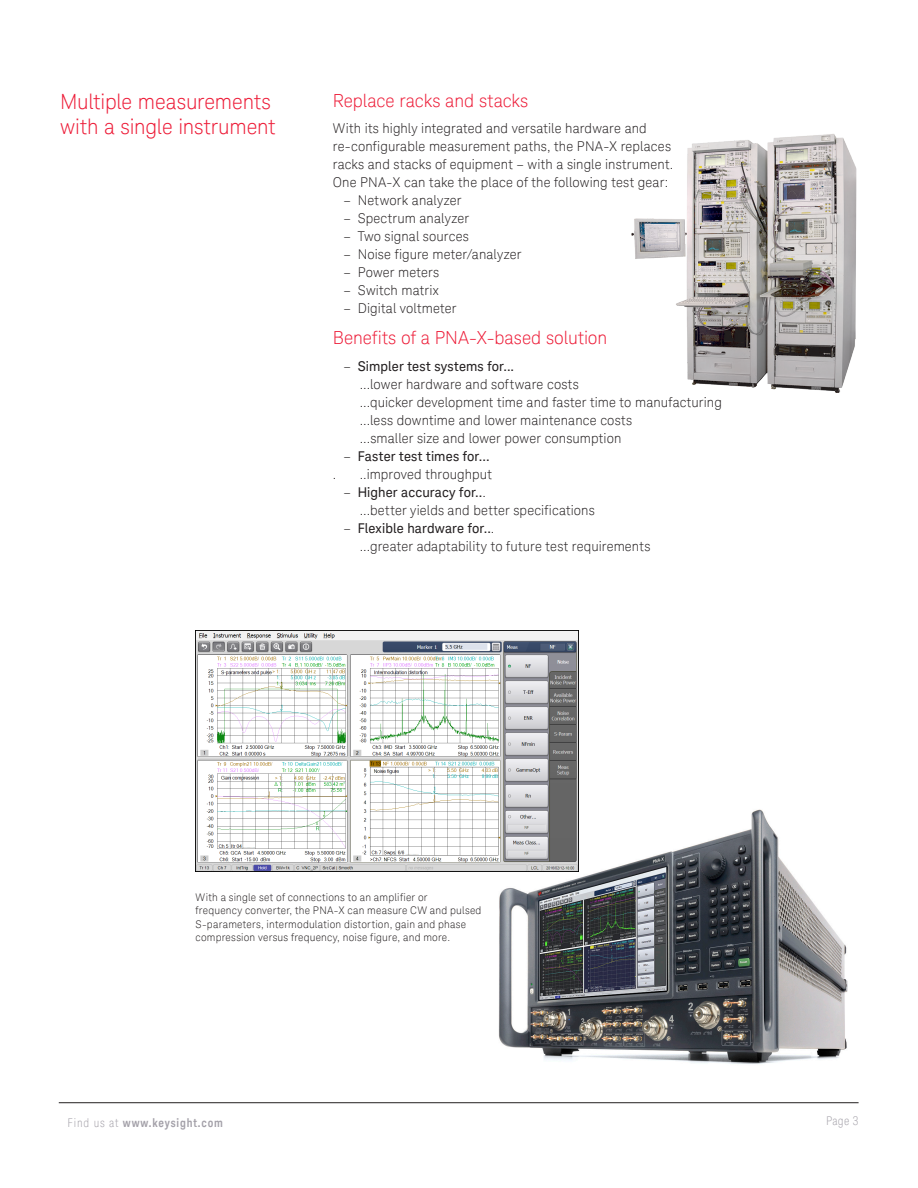
<style>
.page{position:relative;width:918px;height:1188px;background:#fff}
.page>*{position:absolute;margin:0;border:0;box-sizing:border-box;transform-origin:0 0}
.K_Heading_2{font:300 21px/25.2px "Keysight Sans";letter-spacing:-.005em;color:#ed1a36}
.K_Heading_2-2{font:300 18px "Keysight Sans";color:#ed1a36}
.K_Body_Text{font:300 13.5px/18px "Keysight Sans";letter-spacing:.01em;color:#231f20}
.t1{font:13.5px "Keysight Sans";letter-spacing:.01em;color:#231f20}
.t2{font:700 12px "Keysight Sans Condensed";letter-spacing:.07em;color:#a4a1a9}
.t3{font:300 condensed 12px "Keysight Sans";color:#a4a1a9}
.K_Captions{font:300 10.5px/13.5px "Keysight Sans";letter-spacing:.02em;color:#231f20}
.s1{font-weight:300}
.s2{font-family:"Keysight Sans";font-weight:300;font-stretch:condensed}
</style>
<div class="page">
<img style="left:487px;top:809px;width:361px;height:255px">
<img style="left:196px;top:631px;width:383px;height:240px">
<img style="left:631px;top:134px;width:226px;height:259px">
<hr style="left:59px;top:1102px;width:800px;height:1px;background:#231f20">
<p class="K_Heading_2" style="left:60px;top:89px;width:217px">Multiple measurements with a single instrument</p>
<p class="K_Heading_2-2" style="left:333px;top:90px;width:197px">Replace racks and stacks</p>
<p class="K_Body_Text" style="left:333px;top:120px;width:342px">With its highly integrated and versatile hardware and re-configurable measurement paths, the PNA-X replaces racks and stacks of equipment – with a single instrument.<br>One PNA-X can take the place of the following test gear:</p>
<p class="K_Body_Text" style="left:343px;top:192px;width:120px">– Network analyzer</p>
<p class="K_Body_Text" style="left:343px;top:210px;width:127px">– Spectrum analyzer</p>
<p class="K_Body_Text" style="left:343px;top:228px;width:127px">– Two signal sources</p>
<p class="K_Body_Text" style="left:343px;top:246px;width:180px">– Noise figure meter/analyzer</p>
<p class="K_Body_Text" style="left:343px;top:264px;width:97px">– Power meters</p>
<p class="K_Body_Text" style="left:343px;top:282px;width:97px">– Switch matrix</p>
<p class="K_Body_Text" style="left:343px;top:300px;width:115px">– Digital voltmeter</p>
<p class="K_Heading_2-2" style="left:333px;top:327px;width:276px">Benefits of a PNA-X-based solution</p>
<p class="t1" style="left:343px;top:358px;width:172px"><span class="s1">–</span> Simpler test systems for...</p>
<p class="K_Body_Text" style="left:360px;top:375px;width:221px">...lower hardware and software costs</p>
<p class="K_Body_Text" style="left:360px;top:393px;width:364px">...quicker development time and faster time to manufacturing</p>
<p class="K_Body_Text" style="left:360px;top:411px;width:274px">...less downtime and lower maintenance costs</p>
<p class="K_Body_Text" style="left:360px;top:429px;width:263px">...smaller size and lower power consumption</p>
<p class="t1" style="left:343px;top:448px;width:148px"><span class="s1">–</span> Faster test times for...</p>
<p class="K_Body_Text" style="left:333px;top:465px;width:5px">.</p>
<p class="K_Body_Text" style="left:360px;top:465px;width:134px">..improved throughput</p>
<p class="t1" style="left:343px;top:484px;width:144px"><span class="s1">–</span> Higher accuracy for..<span class="s1">.</span></p>
<p class="K_Body_Text" style="left:360px;top:501px;width:236px">...better yields and better specifications</p>
<p class="t1" style="left:343px;top:520px;width:153px"><span class="s1">–</span> Flexible hardware for..<span class="s1">.</span></p>
<p class="K_Body_Text" style="left:360px;top:537px;width:292px">...greater adaptability to future test requirements</p>
<p class="K_Captions" style="left:196px;top:890px;width:287px">With a single set of connections to an amplifier or<br>frequency converter, the PNA-X can measure CW and pulsed S-parameters, intermodulation distortion, gain and phase compression versus frequency, noise figure, and more.</p>
<p class="t2" style="left:68px;top:1116px;width:157px"><span class="s2">Find us at</span> www.keysight.com</p>
<p class="t3" style="left:826px;top:1114px;width:34px">Page 3</p>
</div>
